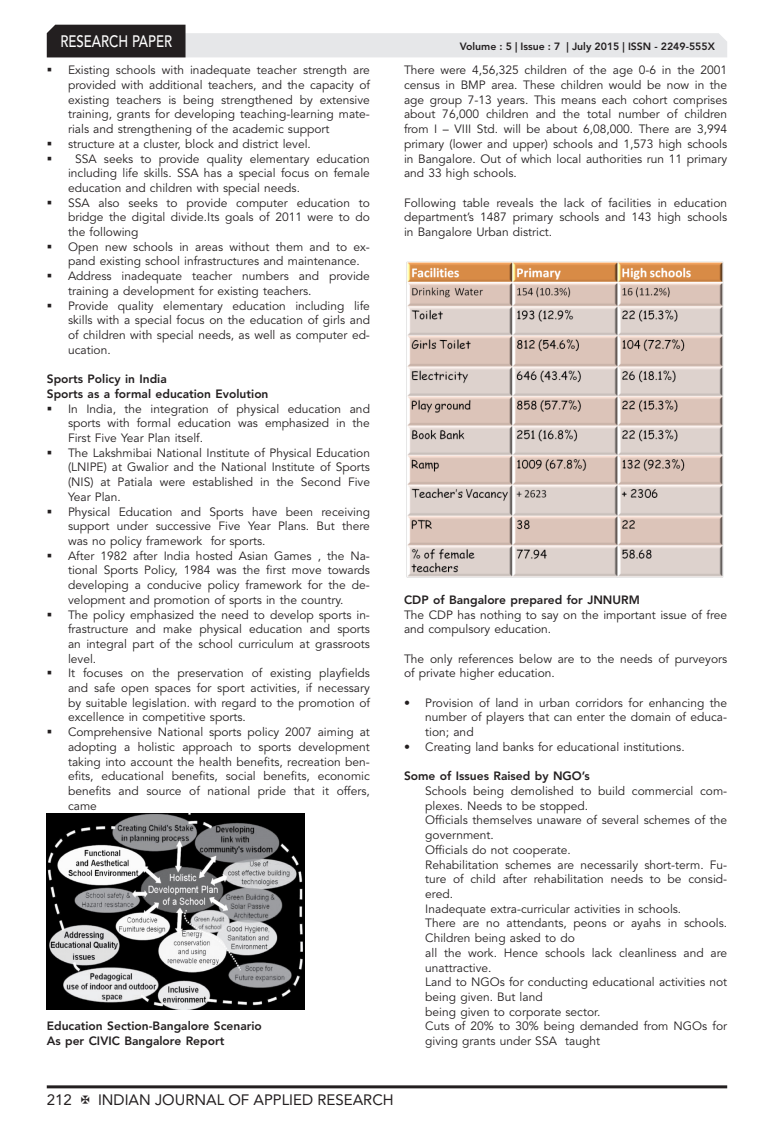
<style>
.page{position:relative;width:774px;height:1136px;background:#fff}
.page>*{position:absolute;margin:0;border:0;box-sizing:border-box;transform-origin:0 0}
.t1{font:500 16.5px "Avenir LT Std";color:#fff;scale:.8 1}
.t2{font:15px "Avenir LT Std";color:#231f20}
.IJAR_Bullet{font:12px/14.7px "Avenir LT Std";color:#231f20;text-align:justify}
.IJAR_Body_Text{font:12px/14.7px "Avenir LT Std";color:#231f20;text-align:justify}
.IJAR_Bold{font:800 12px "Avenir LT Std";color:#231f20}
.t3{font:800 10.5px "Avenir LT Std";color:#231f20}
</style>
<div class="page">
<hr style="left:47px;top:1085px;width:680px;height:3px;background:#231f20">
<svg style="left:47px;top:25px;width:680px;height:32px"></svg>
<img style="left:47px;top:813px;width:258px;height:196px">
<img style="left:406px;top:261px;width:318px;height:317px">
<h1 class="t1" style="left:60px;top:32px;width:141px">RESEARCH PAPER</h1>
<p class="IJAR_Bullet" style="left:68px;top:63px;width:303px;text-indent:-21px">▪ Existing schools with inadequate teacher strength are provided with additional teachers, and the capacity of existing teachers is being strengthened by extensive training, grants for developing teaching-learning mate&shy;rials and strengthening of the academic support</p>
<p class="IJAR_Bullet" style="left:47px;top:137px;width:266px">▪ structure at a cluster, block and district level.</p>
<p class="IJAR_Bullet" style="left:68px;top:151px;width:303px;text-indent:-21px">▪ SSA seeks to provide quality elementary education including life skills. SSA has a special focus on female education and children with special needs.</p>
<p class="IJAR_Bullet" style="left:68px;top:195px;width:303px;text-indent:-21px">▪ SSA also seeks to provide computer education to bridge the digital divide.Its goals of 2011 were to do the following</p>
<p class="IJAR_Bullet" style="left:68px;top:239px;width:303px;text-indent:-21px">▪ Open new schools in areas without them and to ex&shy;pand existing school infrastructures and maintenance.</p>
<p class="IJAR_Bullet" style="left:68px;top:269px;width:303px;text-indent:-21px">▪ Address inadequate teacher numbers and provide training a development for existing teachers.</p>
<p class="IJAR_Bullet" style="left:68px;top:298px;width:303px;text-indent:-21px">▪ Provide quality elementary education including life skills with a special focus on the education of girls and of children with special needs, as well as computer ed&shy;ucation.</p>
<p class="IJAR_Bold" style="left:47px;top:372px;width:122px">Sports Policy in India</p>
<p class="IJAR_Bold" style="left:47px;top:386px;width:223px">Sports as a formal education Evolution</p>
<p class="IJAR_Bullet" style="left:68px;top:401px;width:303px;text-indent:-21px">▪ In India, the integration of physical education and sports with formal education was emphasized in the First Five Year Plan itself.</p>
<p class="IJAR_Bullet" style="left:68px;top:445px;width:303px;text-indent:-21px">▪ The Lakshmibai National Institute of Physical Education (LNIPE) at Gwalior and the National Institute of Sports (NIS) at Patiala were established in the Second Five Year Plan.</p>
<p class="IJAR_Bullet" style="left:68px;top:504px;width:303px;text-indent:-21px">▪ Physical Education and Sports have been receiving support under successive Five Year Plans. But there was no policy framework for sports.</p>
<p class="IJAR_Bullet" style="left:68px;top:548px;width:303px;text-indent:-21px">▪ After 1982 after India hosted Asian Games , the Na&shy;tional Sports Policy, 1984 was the first move towards developing a conducive policy framework for the de&shy;velopment and promotion of sports in the country.</p>
<p class="IJAR_Bullet" style="left:68px;top:607px;width:303px;text-indent:-21px">▪ The policy emphasized the need to develop sports in&shy;frastructure and make physical education and sports an integral part of the school curriculum at grassroots level.</p>
<p class="IJAR_Bullet" style="left:68px;top:666px;width:303px;text-indent:-21px">▪ It focuses on the preservation of existing playfields and safe open spaces for sport activities, if necessary by suitable legislation. with regard to the promotion of excellence in competitive sports.</p>
<p class="IJAR_Bullet" style="left:68px;top:725px;width:303px;text-indent:-21px">▪ Comprehensive National sports policy 2007 aiming at adopting a holistic approach to sports development taking into account the health benefits, recreation ben&shy;efits, educational benefits, social benefits, economic benefits and source of national pride that it offers, came</p>
<p class="IJAR_Bold" style="left:47px;top:1018px;width:217px">Education Section-Bangalore Scenario</p>
<p class="IJAR_Bold" style="left:47px;top:1033px;width:179px">As per CIVIC Bangalore Report</p>
<p class="t3" style="left:460px;top:41px;width:257px">Volume : 5 | Issue : 7 | July 2015 | ISSN - 2249-555X</p>
<p class="IJAR_Body_Text" style="left:404px;top:63px;width:325px">There were 4,56,325 children of the age 0-6 in the 2001 census in BMP area. These children would be now in the age group 7-13 years. This means each cohort comprises about 76,000 children and the total number of children from I – VIII Std. will be about 6,08,000. There are 3,994 primary (lower and upper) schools and 1,573 high schools in Bangalore. Out of which local authorities run 11 primary and 33 high schools.</p>
<p class="IJAR_Body_Text" style="left:404px;top:195px;width:325px">Following table reveals the lack of facilities in education department’s 1487 primary schools and 143 high schools in Bangalore Urban district.</p>
<p class="IJAR_Bold" style="left:404px;top:592px;width:237px">CDP of Bangalore prepared for JNNURM</p>
<p class="IJAR_Body_Text" style="left:404px;top:607px;width:325px">The CDP has nothing to say on the important issue of free and compulsory education.</p>
<p class="IJAR_Body_Text" style="left:404px;top:651px;width:325px">The only references below are to the needs of purveyors of private higher education.</p>
<p class="IJAR_Bullet" style="left:425px;top:695px;width:303px;text-indent:-21px">• Provision of land in urban corridors for enhancing the number of players that can enter the domain of educa&shy;tion; and</p>
<p class="IJAR_Bullet" style="left:404px;top:739px;width:282px">• Creating land banks for educational institutions.</p>
<p class="IJAR_Bold" style="left:404px;top:769px;width:187px">Some of Issues Raised by NGO’s</p>
<p class="IJAR_Bullet" style="left:425px;top:783px;width:303px">Schools being demolished to build commercial com&shy;plexes. Needs to be stopped.</p>
<p class="IJAR_Bullet" style="left:425px;top:813px;width:303px">Officials themselves unaware of several schemes of the government.</p>
<p class="IJAR_Bullet" style="left:425px;top:842px;width:147px">Officials do not cooperate.</p>
<p class="IJAR_Bullet" style="left:425px;top:857px;width:303px">Rehabilitation schemes are necessarily short-term. Fu&shy;ture of child after rehabilitation needs to be consid&shy;ered.</p>
<p class="IJAR_Bullet" style="left:425px;top:901px;width:258px">Inadequate extra-curricular activities in schools.</p>
<p class="IJAR_Bullet" style="left:425px;top:916px;width:303px">There are no attendants, peons or ayahs in schools.<br>Children being asked to do</p>
<p class="IJAR_Bullet" style="left:425px;top:945px;width:303px">all the work. Hence schools lack cleanliness and are unattractive.</p>
<p class="IJAR_Bullet" style="left:425px;top:974px;width:303px">Land to NGOs for conducting educational activities not being given. But land</p>
<p class="IJAR_Bullet" style="left:425px;top:1004px;width:177px">being given to corporate sector.</p>
<p class="IJAR_Bullet" style="left:425px;top:1019px;width:303px">Cuts of 20% to 30% being demanded from NGOs for giving grants under SSA taught</p>
<p class="t2" style="left:47px;top:1090px;width:27px">212</p>
<p class="t2" style="left:98px;top:1090px;width:297px">INDIAN JOURNAL OF APPLIED RESEARCH</p>
</div>
